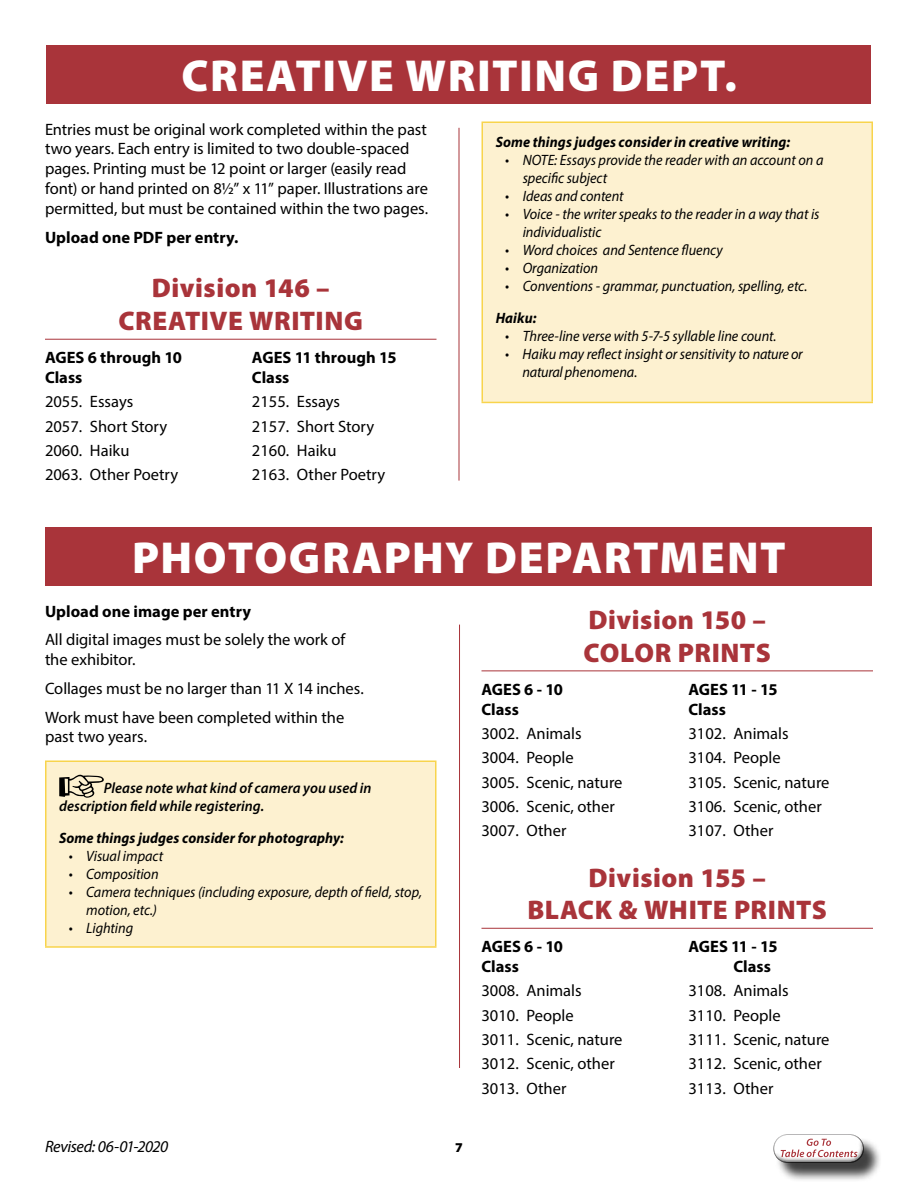
<style>
.page{position:relative;width:918px;height:1188px;background:#fff}
.page>*{position:absolute;margin:0;border:0;box-sizing:border-box;transform-origin:0 0}
.t1{font:900 45px "Myriad Pro";letter-spacing:.035em;color:#fff}
.t2{font:900 27px/32.4px "Myriad Pro";letter-spacing:.02em;color:#a9343a;text-align:center}
.t3{font:16.5px/24.3px "Myriad Pro";color:#000}
.t4{font:700 16.5px/19.8px "Myriad Pro";color:#000}
.t5{font:italic 16.5px "Myriad Pro";letter-spacing:-.025em;color:#000}
.t6{font:italic 15px/18px "Myriad Pro";color:#000;scale:.95 1}
.t7{font:italic 700 15px "Myriad Pro";letter-spacing:.005em;color:#000;scale:.95 1}
.t8{font:italic 600 15px/18px "Myriad Pro";letter-spacing:.005em;color:#000}
.t9{font:900 13.5px "Myriad Pro";color:#000}
</style>
<div class="page">
<hr style="left:459px;top:625px;width:1px;height:443px;background:#a9343a">
<hr style="left:459px;top:128px;width:1px;height:353px;background:#a9343a">
<div style="left:46px;top:45px;width:826px;height:59px;background:#a9343a"></div>
<hr style="left:45px;top:339px;width:391px;height:1px;background:#a9343a">
<div style="left:482px;top:122px;width:390px;height:280px;background:#fdf1d0"></div>
<hr style="left:482px;top:122px;width:391px;height:1px;background:#f8d44c">
<hr style="left:482px;top:123px;width:1px;height:279px;background:#f8d44c">
<hr style="left:872px;top:123px;width:1px;height:279px;background:#f8d44c">
<hr style="left:482px;top:402px;width:391px;height:1px;background:#f8d44c">
<div style="left:46px;top:527px;width:826px;height:58px;background:#a9343a"></div>
<div style="left:46px;top:761px;width:390px;height:186px;background:#fdf1d0"></div>
<hr style="left:45px;top:760px;width:391px;height:2px;background:#f8d44c">
<hr style="left:45px;top:762px;width:1px;height:184px;background:#f8d44c">
<hr style="left:435px;top:762px;width:1px;height:184px;background:#f8d44c">
<hr style="left:45px;top:946px;width:391px;height:2px;background:#f8d44c">
<svg style="left:59px;top:775px;width:45px;height:23px"></svg>
<hr style="left:482px;top:670px;width:391px;height:1px;background:#a9343a">
<hr style="left:482px;top:928px;width:391px;height:1px;background:#a9343a">
<div style="left:776px;top:1136px;width:107px;height:46px;background:#000;opacity:.75"></div>
<div style="left:769px;top:1136px;width:102px;height:33px;background:#000;opacity:.75"></div>
<h1 class="t1" style="left:182px;top:50px;width:557px">CREATIVE WRITING DEPT.</h1>
<p class="t3" style="left:45px;top:119px;width:385px;line-height:19.8px">Entries must be original work completed within the past two years. Each entry is limited to two double-spaced pages. Printing must be 12 point or larger (easily read font) or hand printed on 8½” x 11” paper. Illustrations are permitted, but must be contained within the two pages.</p>
<p class="t4" style="left:45px;top:227px;width:195px">Upload one PDF per entry.</p>
<h2 class="t2" style="left:119px;top:272px;width:246px">Division 146 –<br>CREATIVE WRITING</h2>
<p class="t4" style="left:45px;top:347px;width:139px">AGES 6 through 10<br>Class</p>
<p class="t3" style="left:45px;top:389px;width:135px">2055. Essays<br>2057. Short Story<br>2060. Haiku<br>2063. Other Poetry</p>
<p class="t7" style="left:496px;top:132px;width:311px">Some things judges consider in creative writing:</p>
<p class="t6" style="left:523px;top:151px;width:318px;text-indent:-17px">• NOTE: Essays provide the reader with an account on a specific subject</p>
<p class="t6" style="left:505px;top:187px;width:126px">• Ideas and content</p>
<p class="t6" style="left:523px;top:205px;width:314px;text-indent:-17px">• Voice - the writer speaks to the reader in a way that is individualistic</p>
<p class="t6" style="left:505px;top:241px;width:231px">• Word choices and Sentence fluency</p>
<p class="t6" style="left:505px;top:259px;width:99px">• Organization</p>
<p class="t6" style="left:505px;top:277px;width:320px">• Conventions - grammar, punctuation, spelling, etc.</p>
<p class="t7" style="left:496px;top:308px;width:44px">Haiku:</p>
<p class="t6" style="left:505px;top:326px;width:287px">• Three-line verse with 5-7-5 syllable line count.</p>
<p class="t6" style="left:523px;top:344px;width:296px;text-indent:-17px">• Haiku may reflect insight or sensitivity to nature or natural phenomena.</p>
<p class="t4" style="left:252px;top:347px;width:146px">AGES 11 through 15<br>Class</p>
<p class="t3" style="left:252px;top:389px;width:135px">2155. Essays<br>2157. Short Story<br>2160. Haiku<br>2163. Other Poetry</p>
<h1 class="t1" style="left:132px;top:532px;width:655px">PHOTOGRAPHY DEPARTMENT</h1>
<p class="t4" style="left:45px;top:601px;width:208px">Upload one image per entry</p>
<p class="t3" style="left:45px;top:630px;width:302px;line-height:19.8px">All digital images must be solely the work of the exhibitor.</p>
<p class="t3" style="left:45px;top:674px;width:320px;line-height:28.8px">Collages must be no larger than 11 X 14 inches.<br>Work must have been completed within the</p>
<p class="t3" style="left:45px;top:725px;width:104px">past two years.</p>
<p class="t8" style="left:59px;top:779px;width:314px;text-indent:45px">Please note what kind of camera you used in description field while registering.</p>
<p class="t7" style="left:59px;top:828px;width:301px">Some things judges consider for photography:</p>
<p class="t6" style="left:69px;top:846px;width:101px">• Visual impact</p>
<p class="t6" style="left:69px;top:864px;width:96px">• Composition</p>
<p class="t6" style="left:86px;top:882px;width:355px;text-indent:-17px">• Camera techniques (including exposure, depth of field, stop, motion, etc.)</p>
<p class="t6" style="left:69px;top:918px;width:69px">• Lighting</p>
<h2 class="t2" style="left:584px;top:604px;width:189px;text-align:left">Division 150 –<br>COLOR PRINTS</h2>
<p class="t4" style="left:482px;top:679px;width:83px">AGES 6 - 10<br>Class</p>
<p class="t3" style="left:482px;top:721px;width:143px">3002. Animals<br>3004. People<br>3005. Scenic, nature<br>3006. Scenic, other<br>3007. Other</p>
<p class="t4" style="left:688px;top:679px;width:91px">AGES 11 - 15<br>Class</p>
<p class="t3" style="left:688px;top:721px;width:143px">3102. Animals<br>3104. People<br>3105. Scenic, nature<br>3106. Scenic, other<br>3107. Other</p>
<h2 class="t2" style="left:527px;top:861px;width:301px">Division 155 –<br>BLACK &amp; WHITE PRINTS</h2>
<p class="t4" style="left:482px;top:936px;width:83px">AGES 6 - 10<br>Class</p>
<p class="t3" style="left:482px;top:978px;width:143px">3008. Animals<br>3010. People<br>3011. Scenic, nature<br>3012. Scenic, other<br>3013. Other</p>
<p class="t4" style="left:733px;top:936px;width:46px;text-indent:-45px">AGES 11 - 15<br>Class</p>
<p class="t3" style="left:688px;top:978px;width:143px">3108. Animals<br>3110. People<br>3111. Scenic, nature<br>3112. Scenic, other<br>3113. Other</p>
<p class="t5" style="left:45px;top:1136px;width:125px">Revised: 06-01-2020</p>
<p class="t9" style="left:455px;top:1140px;width:9px">7</p>
</div>
